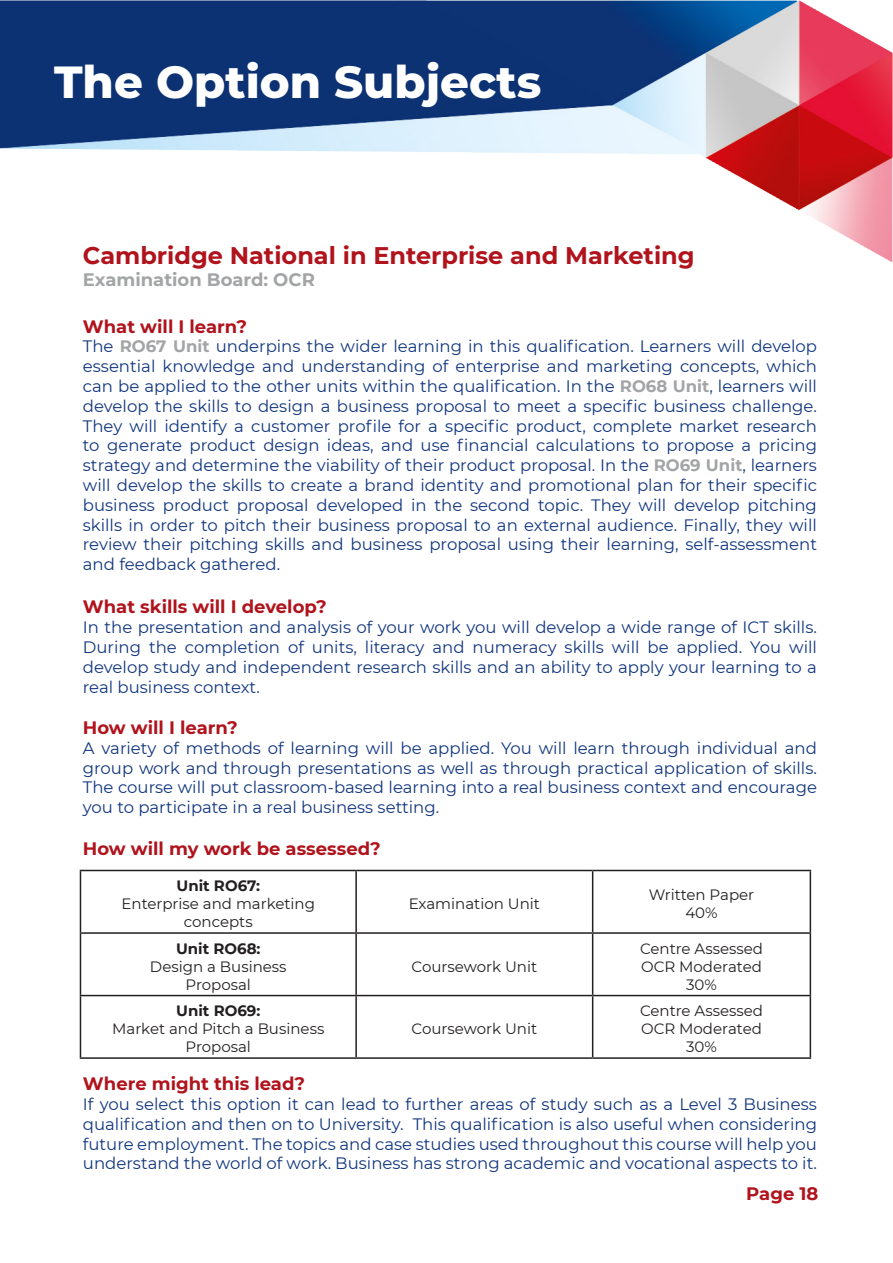
<style>
.page{position:relative;width:893px;height:1263px;background:#fff}
.page>*{position:absolute;margin:0;border:0;box-sizing:border-box;transform-origin:0 0}
.t1{font:800 45px "Montserrat";color:#fff}
.t2{font:700 24px "Montserrat";color:#b0131c}
.t3{font:700 18px "Montserrat";color:#b0131c}
.t4{font:700 18px "Montserrat";color:#a2a4a5}
.t5{font:16.5px/19.8px "Montserrat";color:#11367e;text-align:justify}
.t6{font:15px/18px "Montserrat";color:#231f20;text-align:center}
.t7{font:700 15px "Montserrat";color:#231f20}
.s1{font-weight:700;color:#a2a4a5}
</style>
<div class="page">
<img style="left:0;top:0;width:893px;height:263px">
<hr style="left:80px;top:870px;width:276px;height:1px;background:#231f20">
<hr style="left:80px;top:871px;width:1px;height:61px;background:#231f20">
<hr style="left:356px;top:870px;width:237px;height:1px;background:#231f20">
<hr style="left:355px;top:871px;width:2px;height:61px;background:#231f20">
<hr style="left:593px;top:870px;width:218px;height:1px;background:#231f20">
<hr style="left:592px;top:871px;width:1px;height:61px;background:#231f20">
<hr style="left:810px;top:871px;width:1px;height:61px;background:#231f20">
<hr style="left:80px;top:932px;width:276px;height:2px;background:#231f20">
<hr style="left:80px;top:934px;width:1px;height:61px;background:#231f20">
<hr style="left:356px;top:932px;width:237px;height:2px;background:#231f20">
<hr style="left:355px;top:934px;width:2px;height:61px;background:#231f20">
<hr style="left:593px;top:932px;width:218px;height:2px;background:#231f20">
<hr style="left:592px;top:934px;width:1px;height:61px;background:#231f20">
<hr style="left:810px;top:934px;width:1px;height:61px;background:#231f20">
<hr style="left:80px;top:995px;width:276px;height:1px;background:#231f20">
<hr style="left:80px;top:996px;width:1px;height:61px;background:#231f20">
<hr style="left:356px;top:995px;width:237px;height:1px;background:#231f20">
<hr style="left:355px;top:996px;width:2px;height:61px;background:#231f20">
<hr style="left:593px;top:995px;width:218px;height:1px;background:#231f20">
<hr style="left:592px;top:996px;width:1px;height:61px;background:#231f20">
<hr style="left:810px;top:996px;width:1px;height:61px;background:#231f20">
<hr style="left:80px;top:1057px;width:276px;height:2px;background:#231f20">
<hr style="left:356px;top:1057px;width:237px;height:2px;background:#231f20">
<hr style="left:593px;top:1057px;width:218px;height:2px;background:#231f20">
<p class="t1" style="left:54px;top:49px;width:489px">The Option Subjects</p>
<p class="t2" style="left:83px;top:238px;width:613px">Cambridge National in Enterprise and Marketing</p>
<p class="t4" style="left:83px;top:266px;width:233px">Examination Board: OCR</p>
<p class="t3" style="left:83px;top:313px;width:166px">What will I learn?</p>
<p class="t5" style="left:83px;top:336px;width:736px">The <span class="s1">RO67 Unit</span> underpins the wider learning in this qualification. Learners will develop essential knowledge and understanding of enterprise and marketing concepts, which can be applied to the other units within the qualification. In the <span class="s1">RO68 Unit</span>, learners will develop the skills to design a business proposal to meet a specific business challenge.<br>They will identify a customer profile for a specific product, complete market research to generate product design ideas, and use financial calculations to propose a pricing strategy and determine the viability of their product proposal. In the <span class="s1">RO69 Unit</span>, learners will develop the skills to create a brand identity and promotional plan for their specific business product proposal developed in the second topic. They will develop pitching skills in order to pitch their business proposal to an external audience. Finally, they will review their pitching skills and business proposal using their learning, self-assessment and feedback gathered.</p>
<p class="t3" style="left:83px;top:594px;width:245px">What skills will I develop?</p>
<p class="t5" style="left:83px;top:617px;width:736px">In the presentation and analysis of your work you will develop a wide range of ICT skills.<br>During the completion of units, literacy and numeracy skills will be applied. You will develop study and independent research skills and an ability to apply your learning to a real business context.</p>
<p class="t3" style="left:83px;top:715px;width:156px">How will I learn?</p>
<p class="t5" style="left:83px;top:737px;width:735px">A variety of methods of learning will be applied. You will learn through individual and group work and through presentations as well as through practical application of skills.<br>The course will put classroom-based learning into a real business context and encourage you to participate in a real business setting.</p>
<p class="t3" style="left:83px;top:835px;width:299px">How will my work be assessed?</p>
<p class="t7" style="left:176px;top:875px;width:85px">Unit RO67:</p>
<p class="t6" style="left:122px;top:894px;width:195px">Enterprise and marketing concepts</p>
<p class="t6" style="left:409px;top:894px;width:133px">Examination Unit</p>
<p class="t7" style="left:176px;top:937px;width:86px">Unit RO68:</p>
<p class="t6" style="left:150px;top:957px;width:138px">Design a Business</p>
<p class="t6" style="left:186px;top:975px;width:67px">Proposal</p>
<p class="t6" style="left:412px;top:957px;width:127px">Coursework Unit</p>
<p class="t7" style="left:176px;top:1000px;width:86px">Unit RO69:</p>
<p class="t6" style="left:112px;top:1019px;width:214px">Market and Pitch a Business<br>Proposal</p>
<p class="t6" style="left:412px;top:1019px;width:127px">Coursework Unit</p>
<p class="t6" style="left:649px;top:885px;width:107px">Written Paper</p>
<p class="t6" style="left:685px;top:903px;width:34px">40%</p>
<p class="t6" style="left:640px;top:939px;width:124px">Centre Assessed</p>
<p class="t6" style="left:641px;top:957px;width:122px">OCR Moderated</p>
<p class="t6" style="left:686px;top:975px;width:32px">30%</p>
<p class="t6" style="left:640px;top:1001px;width:124px">Centre Assessed</p>
<p class="t6" style="left:641px;top:1019px;width:122px">OCR Moderated</p>
<p class="t6" style="left:686px;top:1037px;width:32px">30%</p>
<p class="t3" style="left:83px;top:1071px;width:224px">Where might this lead?</p>
<p class="t5" style="left:83px;top:1094px;width:736px">If you select this option it can lead to further areas of study such as a Level 3 Business qualification and then on to University. This qualification is also useful when considering future employment. The topics and case studies used throughout this course will help you understand the world of work. Business has strong academic and vocational aspects to it.</p>
<p class="t3" style="left:746px;top:1181px;width:74px">Page 18</p>
</div>
